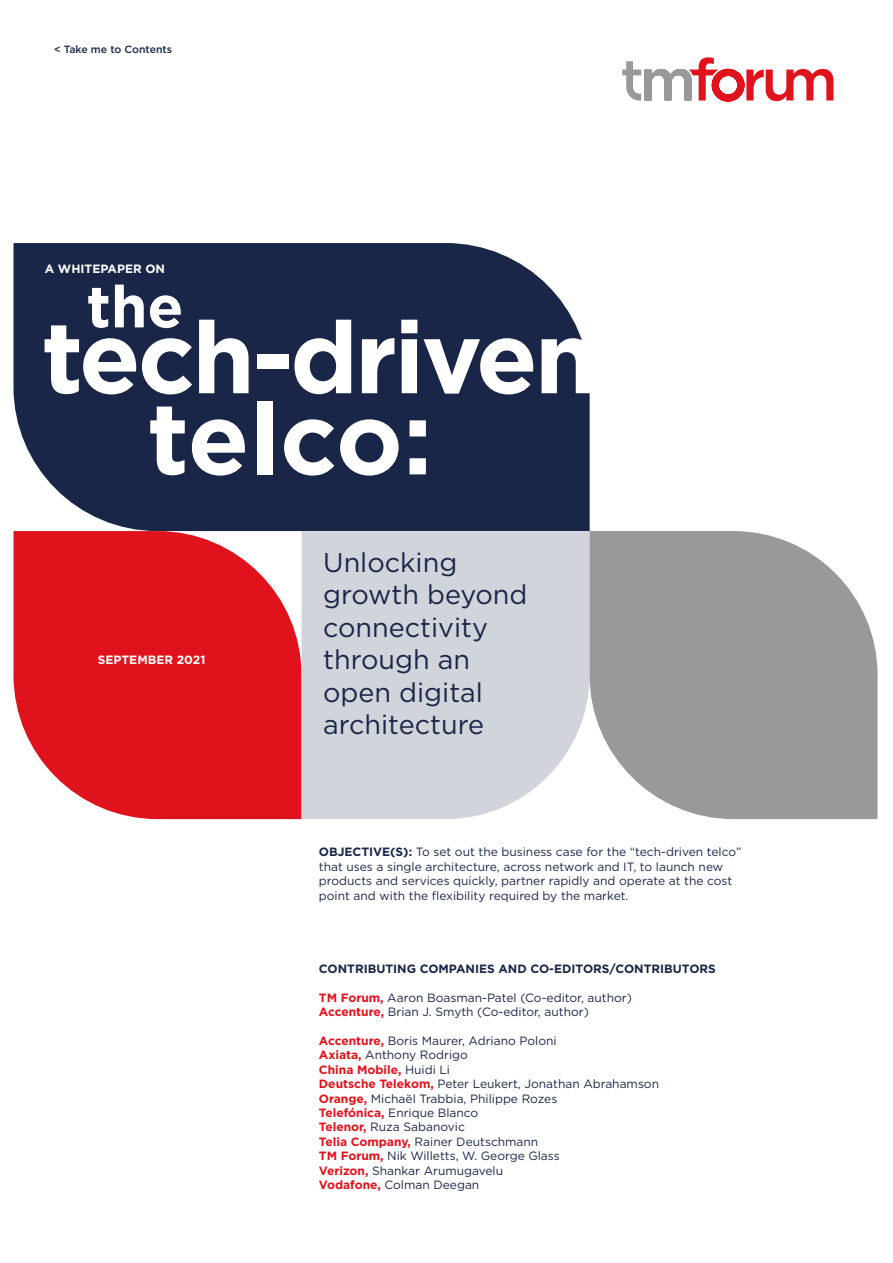
<style>
.page{position:relative;width:893px;height:1263px;background:#fff}
.page>*{position:absolute;margin:0;border:0;box-sizing:border-box;transform-origin:0 0}
.t1{font:700 100.8px "Gotham";letter-spacing:-.03em;color:#fff}
.t2{font:700 58.65px "Gotham";color:#fff}
.t3{font:27px/32.4px "Gotham";color:#1a2647}
.t4{font:12px/14.4px "Gotham";color:#1a2647}
.t5{font:700 12px "Gotham";color:#1a2647}
.t6{font:700 12px "Gotham";color:#fff}
.t7{font:700 12px "Gotham";color:#e0121c}
.t8{font:500 10.5px "Gotham";color:#1a2647}
.s1{font-weight:700}
.s2{font-weight:700;color:#e0121c}
.s3{font-weight:400;color:#1a2647}
</style>
<div class="page">
<svg style="left:622px;top:57px;width:211px;height:45px"></svg>
<div style="left:14px;top:243px;width:576px;height:288px;background:#1a2647"></div>
<svg style="left:14px;top:531px;width:288px;height:288px;background:#e32b34"></svg>
<div style="left:302px;top:531px;width:288px;height:288px;background:#d1d4db"></div>
<svg style="left:590px;top:531px;width:288px;height:288px;background:#a3a3a3"></svg>
<p class="t8" style="left:54px;top:43px;width:120px">&lt; Take me to Contents</p>
<p class="t6" style="left:45px;top:260px;width:122px">A WHITEPAPER ON</p>
<p class="t2" style="left:87px;top:268px;width:98px">the</p>
<p class="t1" style="left:42px;top:291px;width:557px">tech-driven</p>
<p class="t1" style="left:147px;top:372px;width:287px">telco:</p>
<p class="t6" style="left:98px;top:652px;width:109px">SEPTEMBER 2021</p>
<p class="t3" style="left:323px;top:546px;width:206px">Unlocking growth beyond connectivity through an open digital architecture</p>
<p class="t4" style="left:319px;top:845px;width:424px"><span class="s1">OBJECTIVE(S):</span> To set out the business case for the “tech-driven telco” that uses a single architecture, across network and IT, to launch new products and services quickly, partner rapidly and operate at the cost point and with the flexibility required by the market.</p>
<p class="t5" style="left:319px;top:961px;width:398px">CONTRIBUTING COMPANIES AND CO-EDITORS/CONTRIBUTORS</p>
<p class="t4" style="left:319px;top:990px;width:315px"><span class="s2">TM Forum,</span> Aaron Boasman-Patel (Co-editor, author)</p>
<p class="t4" style="left:319px;top:1004px;width:271px"><span class="s2">Accenture,</span> Brian J. Smyth (Co-editor, author)</p>
<p class="t4" style="left:319px;top:1033px;width:239px"><span class="s2">Accenture,</span> Boris Maurer, Adriano Poloni</p>
<p class="t4" style="left:319px;top:1047px;width:151px"><span class="s2">Axiata,</span> Anthony Rodrigo</p>
<p class="t7" style="left:319px;top:1061px;width:133px">China Mobile, <span class="s3">Huidi Li</span></p>
<p class="t4" style="left:319px;top:1076px;width:342px"><span class="s2">Deutsche Telekom,</span> Peter Leukert, Jonathan Abrahamson</p>
<p class="t4" style="left:319px;top:1091px;width:240px"><span class="s2">Orange,</span> Michaël Trabbia, Philippe Rozes</p>
<p class="t4" style="left:319px;top:1105px;width:161px"><span class="s2">Telefónica,</span> Enrique Blanco</p>
<p class="t4" style="left:319px;top:1119px;width:147px"><span class="s2">Telenor,</span> Ruza Sabanovic</p>
<p class="t4" style="left:319px;top:1134px;width:221px"><span class="s2">Telia Company,</span> Rainer Deutschmann</p>
<p class="t4" style="left:319px;top:1148px;width:242px"><span class="s2">TM Forum,</span> Nik Willetts, W. George Glass</p>
<p class="t4" style="left:319px;top:1163px;width:186px"><span class="s2">Verizon,</span> Shankar Arumugavelu</p>
<p class="t4" style="left:319px;top:1177px;width:162px"><span class="s2">Vodafone,</span> Colman Deegan</p>
</div>
